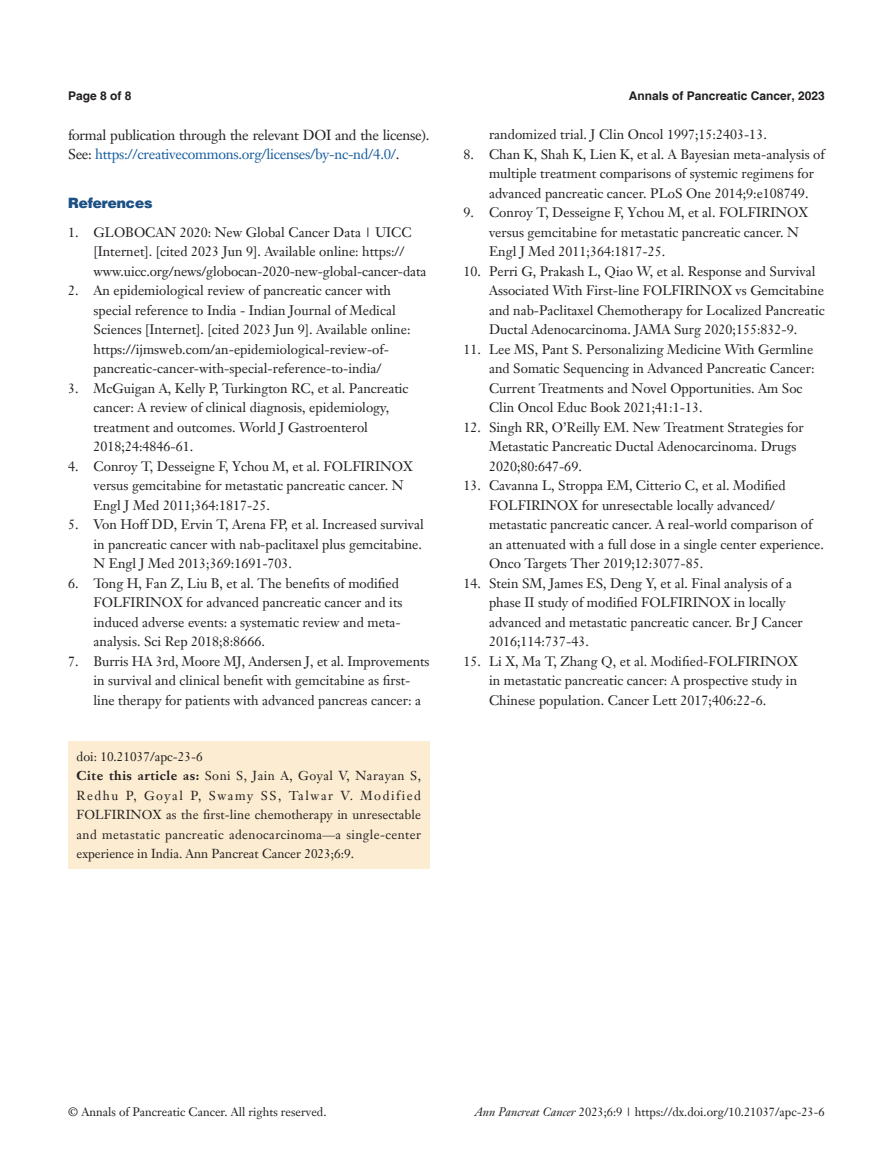
<style>
.page{position:relative;width:893px;height:1170px;background:#fff}
.page>*{position:absolute;margin:0;border:0;box-sizing:border-box;transform-origin:0 0}
.t1{font:14.25px/19.5px "Janson Text LT";letter-spacing:-.02em;color:#231f20}
.t2{font:900 14.25px "Helvetica";color:#1c5085}
.t3{font:13.5px/19.5px "Janson Text LT";color:#231f20}
.t4{font:12.75px/19.5px "Janson Text LT";letter-spacing:.03em;color:#231f20}
.t5{font:12px "Janson Text LT";color:#231f20}
.t6{font:700 12px "Helvetica";color:#231f20}
.s1{color:#175d9e}
.s2{font-weight:700}
.s3{font-style:italic}
</style>
<div class="page">
<div style="left:68px;top:741px;width:361px;height:127px;background:#fcedd2"></div>
<p class="t6" style="left:68px;top:88px;width:65px">Page 8 of 8</p>
<p class="t6" style="left:629px;top:88px;width:198px">Annals of Pancreatic Cancer, 2023</p>
<p class="t1" style="left:68px;top:125px;width:363px">formal publication through the relevant DOI and the license).<br>See: <span class="s1">https://creativecommons.org/licenses/by-nc-nd/4.0/</span>.</p>
<p class="t2" style="left:68px;top:194px;width:86px">References</p>
<p class="t3" style="left:94px;top:222px;width:334px;text-indent:-26px">1. GLOBOCAN 2020: New Global Cancer Data | UICC [Internet]. [cited 2023 Jun 9]. Available online: https:// www.uicc.org/news/globocan-2020-new-global-cancer-data</p>
<p class="t3" style="left:94px;top:281px;width:318px;text-indent:-26px">2. An epidemiological review of pancreatic cancer with special reference to India - Indian Journal of Medical Sciences [Internet]. [cited 2023 Jun 9]. Available online: https://ijmsweb.com/an-epidemiological-review-of&shy;pancreatic-cancer-with-special-reference-to-india/</p>
<p class="t3" style="left:94px;top:378px;width:317px;text-indent:-26px">3. McGuigan A, Kelly P, Turkington RC, et al. Pancreatic cancer: A review of clinical diagnosis, epidemiology, treatment and outcomes. World J Gastroenterol 2018;24:4846-61.</p>
<p class="t3" style="left:94px;top:456px;width:321px;text-indent:-26px">4. Conroy T, Desseigne F, Ychou M, et al. FOLFIRINOX versus gemcitabine for metastatic pancreatic cancer. N<br>Engl J Med 2011;364:1817-25.</p>
<p class="t3" style="left:94px;top:514px;width:332px;text-indent:-26px">5. Von Hoff DD, Ervin T, Arena FP, et al. Increased survival in pancreatic cancer with nab-paclitaxel plus gemcitabine.<br>N Engl J Med 2013;369:1691-703.</p>
<p class="t3" style="left:94px;top:573px;width:310px;text-indent:-26px">6. Tong H, Fan Z, Liu B, et al. The benefits of modified FOLFIRINOX for advanced pancreatic cancer and its induced adverse events: a systematic review and meta&shy;analysis. Sci Rep 2018;8:8666.</p>
<p class="t3" style="left:94px;top:651px;width:337px;text-indent:-26px">7. Burris HA 3rd, Moore MJ, Andersen J, et al. Improvements in survival and clinical benefit with gemcitabine as first&shy;line therapy for patients with advanced pancreas cancer: a</p>
<p class="t4" style="left:77px;top:746px;width:346px">doi: 10.21037/apc-23-6<br><span class="s2">Cite this article as:</span> Soni S, Jain A, Goyal V, Narayan S, Redhu P, Goyal P, Swamy SS, Talwar V. Modified FOLFIRINOX as the first-line chemotherapy in unresectable and metastatic pancreatic adenocarcinoma—a single-center experience in India. Ann Pancreat Cancer 2023;6:9.</p>
<p class="t3" style="left:489px;top:124px;width:279px">randomized trial. J Clin Oncol 1997;15:2403-13.</p>
<p class="t3" style="left:489px;top:144px;width:337px;text-indent:-26px">8. Chan K, Shah K, Lien K, et al. A Bayesian meta-analysis of multiple treatment comparisons of systemic regimens for advanced pancreatic cancer. PLoS One 2014;9:e108749.</p>
<p class="t3" style="left:489px;top:202px;width:321px;text-indent:-26px">9. Conroy T, Desseigne F, Ychou M, et al. FOLFIRINOX versus gemcitabine for metastatic pancreatic cancer. N<br>Engl J Med 2011;364:1817-25.</p>
<p class="t3" style="left:489px;top:261px;width:337px;text-indent:-26px">10. Perri G, Prakash L, Qiao W, et al. Response and Survival Associated With First-line FOLFIRINOX vs Gemcitabine and nab-Paclitaxel Chemotherapy for Localized Pancreatic Ductal Adenocarcinoma. JAMA Surg 2020;155:832-9.</p>
<p class="t3" style="left:489px;top:339px;width:327px;text-indent:-26px">11. Lee MS, Pant S. Personalizing Medicine With Germline and Somatic Sequencing in Advanced Pancreatic Cancer:<br>Current Treatments and Novel Opportunities. Am Soc Clin Oncol Educ Book 2021;41:1-13.</p>
<p class="t3" style="left:489px;top:417px;width:316px;text-indent:-26px">12. Singh RR, O’Reilly EM. New Treatment Strategies for<br>Metastatic Pancreatic Ductal Adenocarcinoma. Drugs<br>2020;80:647-69.</p>
<p class="t3" style="left:489px;top:475px;width:336px;text-indent:-26px">13. Cavanna L, Stroppa EM, Citterio C, et al. Modified FOLFIRINOX for unresectable locally advanced/ metastatic pancreatic cancer. A real-world comparison of an attenuated with a full dose in a single center experience.<br>Onco Targets Ther 2019;12:3077-85.</p>
<p class="t3" style="left:489px;top:573px;width:315px;text-indent:-26px">14. Stein SM, James ES, Deng Y, et al. Final analysis of a phase II study of modified FOLFIRINOX in locally advanced and metastatic pancreatic cancer. Br J Cancer 2016;114:737-43.</p>
<p class="t3" style="left:489px;top:651px;width:310px;text-align:justify;text-indent:-26px">15. Li X, Ma T, Zhang Q, et al. Modified-FOLFIRINOX in metastatic pancreatic cancer: A prospective study in Chinese population. Cancer Lett 2017;406:22-6.</p>
<p class="t5" style="left:68px;top:1104px;width:260px">© Annals of Pancreatic Cancer. All rights reserved.</p>
<p class="t5" style="left:475px;top:1104px;width:351px"><span class="s3">Ann Pancreat Cancer</span> 2023;6:9 | https://dx.doi.org/10.21037/apc-23-6</p>
</div>
